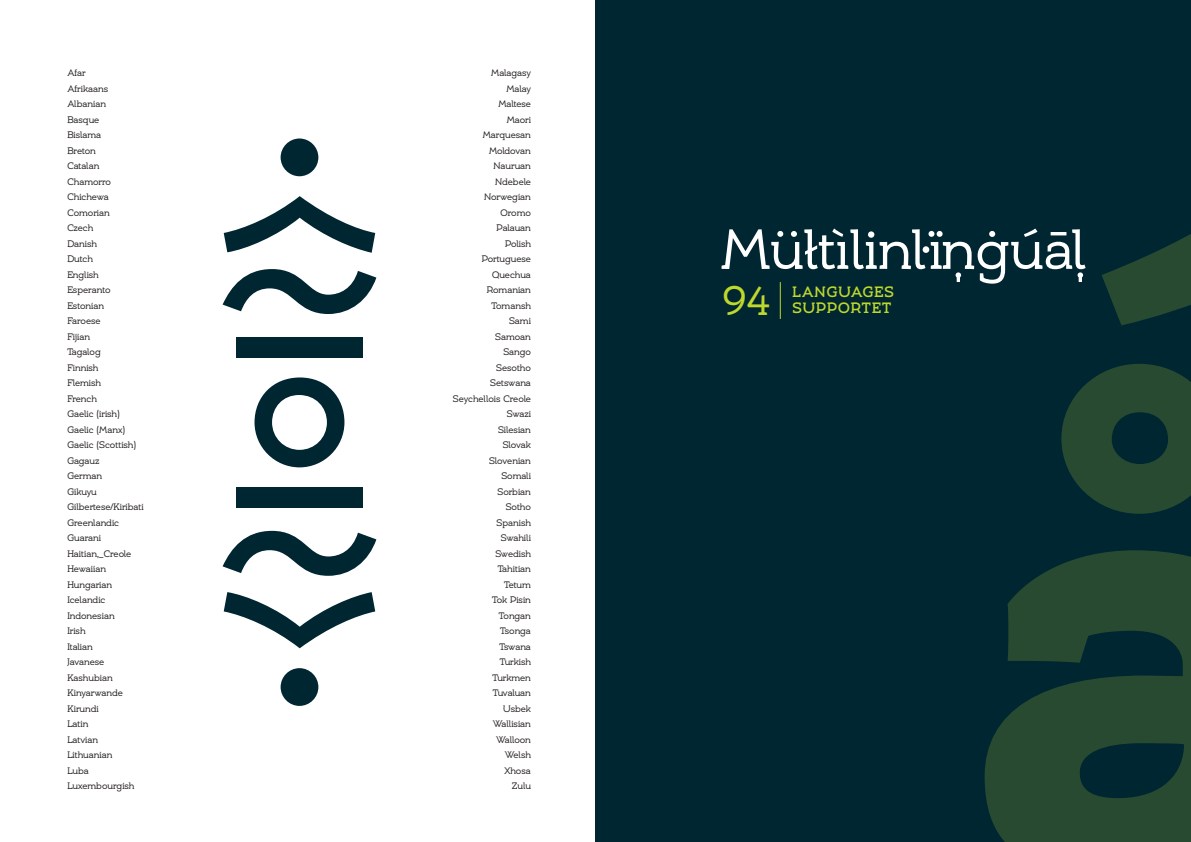
<style>
.page{position:relative;width:1191px;height:842px;background:#fff}
.page>*{position:absolute;margin:0;border:0;box-sizing:border-box;transform-origin:0 0}
.t1{font:54.2px "Umba Serif";color:#fff}
.t2{font:39.3px "Umba Serif";color:#bfd82c}
.t3{font:500 14.4px "Umba Serif";letter-spacing:.07em;color:#bfd82c}
.t4{font:9px/15.5px "Umba Serif";letter-spacing:-.005em;color:#241f1f}
</style>
<div class="page">
<div style="left:595px;top:0;width:596px;height:842px;background:#002632"></div>
<svg style="left:223px;top:269px;width:153px;height:45px"></svg>
<svg style="left:254px;top:377px;width:90px;height:90px"></svg>
<svg style="left:224px;top:196px;width:151px;height:57px"></svg>
<div style="left:236px;top:487px;width:127px;height:20px;background:#002632"></div>
<svg style="left:224px;top:592px;width:151px;height:56px"></svg>
<div style="left:281px;top:668px;width:37px;height:38px;background:#002632;border-radius:50%"></div>
<div style="left:236px;top:337px;width:127px;height:21px;background:#002632"></div>
<div style="left:281px;top:138px;width:37px;height:38px;background:#002632;border-radius:50%"></div>
<svg style="left:223px;top:531px;width:153px;height:45px"></svg>
<hr style="left:780px;top:282px;width:1px;height:37px;background:#bfd82c">
<p class="t4" style="left:67px;top:65px;width:78px">Afar<br>Afrikaans<br>Albanian<br>Basque<br>Bislama<br>Breton<br>Catalan<br>Chamorro<br>Chichewa<br>Comorian<br>Czech<br>Danish<br>Dutch<br>English<br>Esperanto<br>Estonian<br>Faroese<br>Fijian<br>Tagalog<br>Finnish<br>Flemish<br>French<br>Gaelic (irish)<br>Gaelic (Manx)<br>Gaelic (Scottish)<br>Gagauz<br>German<br>Gikuyu<br>Gilbertese/Kiribati<br>Greenlandic<br>Guarani<br>Haitian,_Creole<br>Hewaiian<br>Hungarian<br>Icelandic<br>Indonesian<br>Irish<br>Italian<br>Javanese<br>Kashubian<br>Kinyarwande<br>Kirundi<br>Latin<br>Latvian<br>Lithuanian<br>Luba<br>Luxembourgish</p>
<p class="t4" style="left:453px;top:65px;width:80px;text-align:right">Malagasy<br>Malay<br>Maltese<br>Maori<br>Marquesan<br>Moldovan<br>Nauruan<br>Ndebele<br>Norwegian<br>Oromo<br>Palauan<br>Polish<br>Portuguese<br>Quechua<br>Romanian<br>Tomansh<br>Sami<br>Samoan<br>Sango<br>Sesotho<br>Setswana<br>Seychellois Creole<br>Swazi<br>Silesian<br>Slovak<br>Slovenian<br>Somali<br>Sorbian<br>Sotho<br>Spanish<br>Swahili<br>Swedish<br>Tahitian<br>Tetum<br>Tok Pisin<br>Tongan<br>Tsonga<br>Tswana<br>Turkish<br>Turkmen<br>Tuvaluan<br>Usbek<br>Wallisian<br>Walloon<br>Welsh<br>Xhosa<br>Zulu</p>
<h1 class="t1" style="left:721px;top:212px;width:366px">Müłtìlinŀïņġúāļ</h1>
<h3 class="t3" style="left:792px;top:281px;width:103px">LANGUAGES</h3>
<h2 class="t2" style="left:723px;top:274px;width:48px">94</h2>
<h3 class="t3" style="left:792px;top:298px;width:100px">SUPPORTET</h3>
</div>
